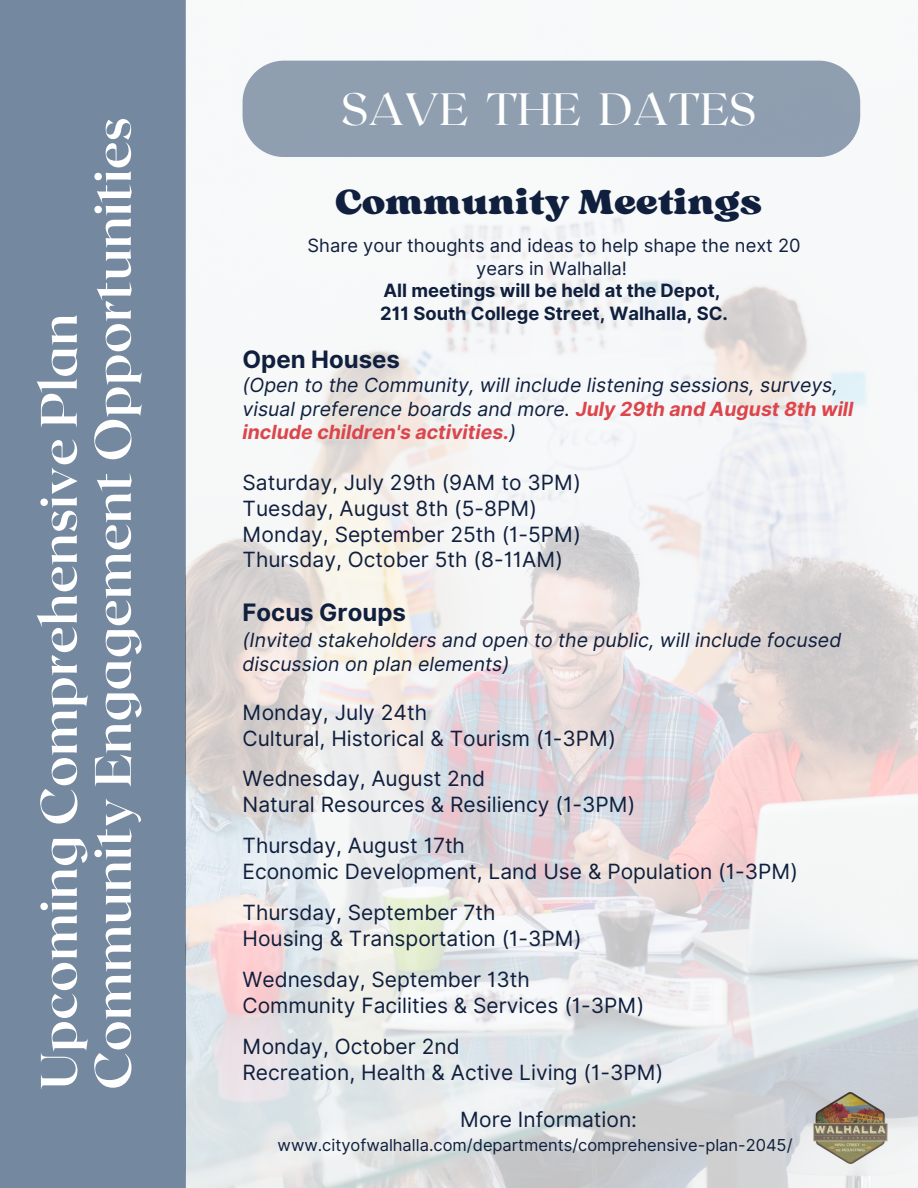
<style>
.page{position:relative;width:918px;height:1188px;background:#fff}
.page>*{position:absolute;margin:0;border:0;box-sizing:border-box;transform-origin:0 0}
.t1{font:700 51.15px/54px "Roxborough CF";color:#fff}
.t2{font:45.3px "Roxborough CF";color:#fff}
.t3{font:36.6px "Sergio Trendy";color:#0f1f3d}
.t4{font:700 24px "Inter";color:#0f1f3d}
.t5{font:21px "Inter";color:#0f1f3d}
.t6{font:italic 19.5px/23.7px "Inter";color:#0f1f3d}
.t7{font:700 18.3px "Inter";color:#0f1f3d}
.t8{font:18.3px/22.5px "Inter";color:#0f1f3d;text-align:center}
.t9{font:16.5px "Inter";color:#0f1f3d}
.s1{font-weight:700;color:#dc454b}
</style>
<div class="page">
<div style="left:0;top:0;width:185px;height:1188px;background:#74889f"></div>
<img style="left:185px;top:0;width:733px;height:1188px">
<p class="t1" style="left:29px;top:1090px;width:974px;rotate:-90deg">Upcoming Comprehensive Plan<br>Community Engagement Opportunities</p>
<p class="t2" style="left:341px;top:80px;width:417px">SAVE THE DATES</p>
<p class="t3" style="left:335px;top:179px;width:428px">Community Meetings</p>
<p class="t8" style="left:308px;top:234px;width:495px">Share your thoughts and ideas to help shape the next 20 years in Walhalla!</p>
<p class="t7" style="left:384px;top:280px;width:338px">All meetings will be held at the Depot,</p>
<p class="t7" style="left:380px;top:302px;width:349px">211 South College Street, Walhalla, SC.</p>
<p class="t4" style="left:243px;top:345px;width:159px">Open Houses</p>
<p class="t6" style="left:243px;top:373px;width:613px">(Open to the Community, will include listening sessions, surveys, visual preference boards and more. <span class="s1">July 29th and August 8th will include children's activities.</span>)</p>
<p class="t5" style="left:243px;top:470px;width:340px">Saturday, July 29th (9AM to 3PM)</p>
<p class="t5" style="left:243px;top:496px;width:296px">Tuesday, August 8th (5-8PM)</p>
<p class="t5" style="left:243px;top:521px;width:340px">Monday, September 25th (1-5PM)</p>
<p class="t5" style="left:243px;top:547px;width:322px">Thursday, October 5th (8-11AM)</p>
<p class="t4" style="left:243px;top:598px;width:165px">Focus Groups</p>
<p class="t6" style="left:243px;top:628px;width:600px">(Invited stakeholders and open to the public, will include focused discussion on plan elements)</p>
<p class="t5" style="left:243px;top:699px;width:186px">Monday, July 24th</p>
<p class="t5" style="left:243px;top:725px;width:375px">Cultural, Historical &amp; Tourism (1-3PM)</p>
<p class="t5" style="left:243px;top:766px;width:244px">Wednesday, August 2nd</p>
<p class="t5" style="left:243px;top:792px;width:394px">Natural Resources &amp; Resiliency (1-3PM)</p>
<p class="t5" style="left:243px;top:833px;width:224px">Thursday, August 17th</p>
<p class="t5" style="left:243px;top:859px;width:557px">Economic Development, Land Use &amp; Population (1-3PM)</p>
<p class="t5" style="left:243px;top:900px;width:255px">Thursday, September 7th</p>
<p class="t5" style="left:243px;top:926px;width:341px">Housing &amp; Transportation (1-3PM)</p>
<p class="t5" style="left:243px;top:967px;width:289px">Wednesday, September 13th</p>
<p class="t5" style="left:243px;top:993px;width:403px">Community Facilities &amp; Services (1-3PM)</p>
<p class="t5" style="left:243px;top:1034px;width:219px">Monday, October 2nd</p>
<p class="t5" style="left:243px;top:1060px;width:423px">Recreation, Health &amp; Active Living (1-3PM)</p>
<p class="t5" style="left:460px;top:1107px;width:178px">More Information:</p>
<p class="t9" style="left:278px;top:1135px;width:516px">www.cityofwalhalla.com/departments/comprehensive-plan-2045/</p>
</div>
